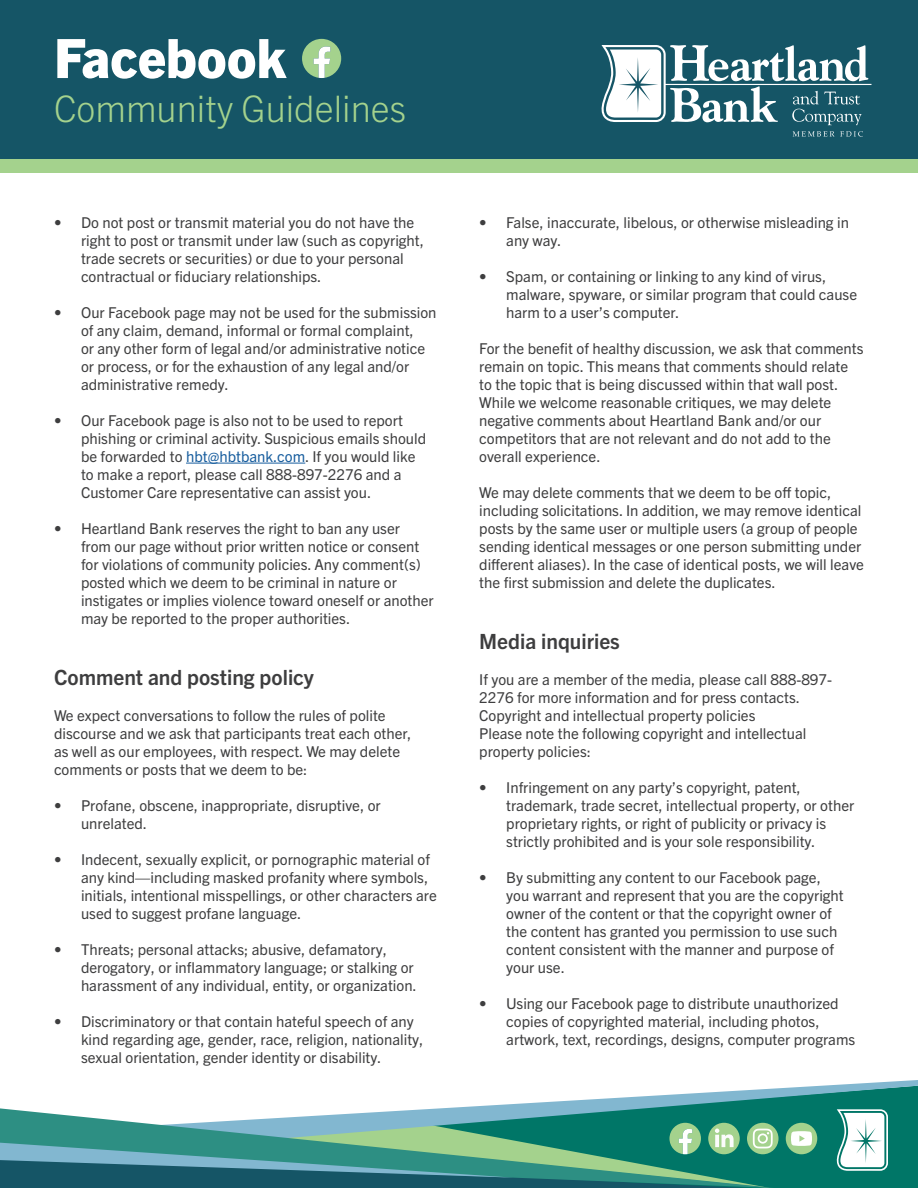
<style>
.page{position:relative;width:918px;height:1188px;background:#fff}
.page>*{position:absolute;margin:0;border:0;box-sizing:border-box;transform-origin:0 0}
.t1{font:800 54.3px "Trade Gothic Next LT Pro";color:#fff}
.t2{font:300 36.6px "Trade Gothic Next LT Pro";color:#a4d28d}
.t3{font:700 21px "Trade Gothic Next LT Pro";color:#3e3e3f}
.t4{font:15px/18px "Trade Gothic Next LT Pro";color:#3e3e3f}
.s1{color:#175d9e}
</style>
<div class="page">
<hr style="left:186px;top:463px;width:119px;height:1px;background:#175d9e">
<div style="left:775px;top:1162px;width:143px;height:26px;background:#007667"></div>
<svg style="left:448px;top:1080px;width:470px;height:82px"></svg>
<svg style="left:0;top:1108px;width:775px;height:80px"></svg>
<div style="left:0;top:0;width:918px;height:162px;background:#155566"></div>
<div style="left:0;top:159px;width:918px;height:13px;background:#a4d28d"></div>
<svg style="left:793px;top:131px;width:41px;height:6px"></svg>
<svg style="left:840px;top:131px;width:23px;height:6px"></svg>
<svg style="left:602px;top:45px;width:269px;height:80px"></svg>
<svg style="left:837px;top:1109px;width:51px;height:62px"></svg>
<svg style="left:747px;top:1123px;width:32px;height:31px"></svg>
<svg style="left:0;top:1123px;width:773px;height:65px;background:#408f84"></svg>
<div style="left:786px;top:1123px;width:31px;height:31px;background:#a4d28d;border-radius:50%"></div>
<svg style="left:791px;top:1131px;width:21px;height:15px"></svg>
<svg style="left:302px;top:39px;width:39px;height:39px"></svg>
<p class="t1" style="left:54px;top:20px;width:233px">Facebook</p>
<p class="t2" style="left:54px;top:83px;width:354px">Community Guidelines</p>
<p class="t4" style="left:81px;top:212px;width:345px;text-indent:-27px">• Do not post or transmit material you do not have the right to post or transmit under law (such as copyright, trade secrets or securities) or due to your personal contractual or fiduciary relationships.</p>
<p class="t4" style="left:81px;top:302px;width:357px;text-indent:-27px">• Our Facebook page may not be used for the submission of any claim, demand, informal or formal complaint,<br>or any other form of legal and/or administrative notice or process, or for the exhaustion of any legal and/or administrative remedy.</p>
<p class="t4" style="left:81px;top:410px;width:347px;text-indent:-27px">• Our Facebook page is also not to be used to report phishing or criminal activity. Suspicious emails should be forwarded to <span class="s1">hbt@hbtbank.com</span>. If you would like to make a report, please call 888-897-2276 and a Customer Care representative can assist you.</p>
<p class="t4" style="left:81px;top:518px;width:354px;text-indent:-27px">• Heartland Bank reserves the right to ban any user from our page without prior written notice or consent for violations of community policies. Any comment(s) posted which we deem to be criminal in nature or instigates or implies violence toward oneself or another may be reported to the proper authorities.</p>
<p class="t3" style="left:54px;top:663px;width:261px">Comment and posting policy</p>
<p class="t4" style="left:54px;top:705px;width:359px">We expect conversations to follow the rules of polite discourse and we ask that participants treat each other, as well as our employees, with respect. We may delete comments or posts that we deem to be:</p>
<p class="t4" style="left:81px;top:795px;width:301px;text-indent:-27px">• Profane, obscene, inappropriate, disruptive, or unrelated.</p>
<p class="t4" style="left:81px;top:849px;width:357px;text-indent:-27px">• Indecent, sexually explicit, or pornographic material of any kind—including masked profanity where symbols, initials, intentional misspellings, or other characters are used to suggest profane language.</p>
<p class="t4" style="left:81px;top:939px;width:337px;text-indent:-27px">• Threats; personal attacks; abusive, defamatory, derogatory, or inflammatory language; or stalking or harassment of any individual, entity, or organization.</p>
<p class="t4" style="left:81px;top:1011px;width:344px;text-indent:-27px">• Discriminatory or that contain hateful speech of any kind regarding age, gender, race, religion, nationality, sexual orientation, gender identity or disability.</p>
<p class="t4" style="left:506px;top:212px;width:344px;text-indent:-27px">• False, inaccurate, libelous, or otherwise misleading in any way.</p>
<p class="t4" style="left:506px;top:266px;width:352px;text-indent:-27px">• Spam, or containing or linking to any kind of virus, malware, spyware, or similar program that could cause harm to a user’s computer.</p>
<p class="t4" style="left:479px;top:338px;width:386px">For the benefit of healthy discussion, we ask that comments remain on topic. This means that comments should relate to the topic that is being discussed within that wall post.<br>While we welcome reasonable critiques, we may delete negative comments about Heartland Bank and/or our competitors that are not relevant and do not add to the overall experience.</p>
<p class="t4" style="left:479px;top:482px;width:386px">We may delete comments that we deem to be off topic, including solicitations. In addition, we may remove identical posts by the same user or multiple users (a group of people sending identical messages or one person submitting under different aliases). In the case of identical posts, we will leave the first submission and delete the duplicates.</p>
<p class="t3" style="left:479px;top:627px;width:142px">Media inquiries</p>
<p class="t4" style="left:479px;top:669px;width:354px">If you are a member of the media, please call 888-897-<br>2276 for more information and for press contacts.</p>
<p class="t4" style="left:479px;top:705px;width:278px">Copyright and intellectual property policies</p>
<p class="t4" style="left:479px;top:723px;width:329px">Please note the following copyright and intellectual property policies:</p>
<p class="t4" style="left:506px;top:777px;width:350px;text-indent:-27px">• Infringement on any party’s copyright, patent, trademark, trade secret, intellectual property, or other proprietary rights, or right of publicity or privacy is strictly prohibited and is your sole responsibility.</p>
<p class="t4" style="left:506px;top:867px;width:339px;text-indent:-27px">• By submitting any content to our Facebook page, you warrant and represent that you are the copyright owner of the content or that the copyright owner of the content has granted you permission to use such content consistent with the manner and purpose of your use.</p>
<p class="t4" style="left:506px;top:993px;width:350px;text-indent:-27px">• Using our Facebook page to distribute unauthorized copies of copyrighted material, including photos, artwork, text, recordings, designs, computer programs</p>
</div>
